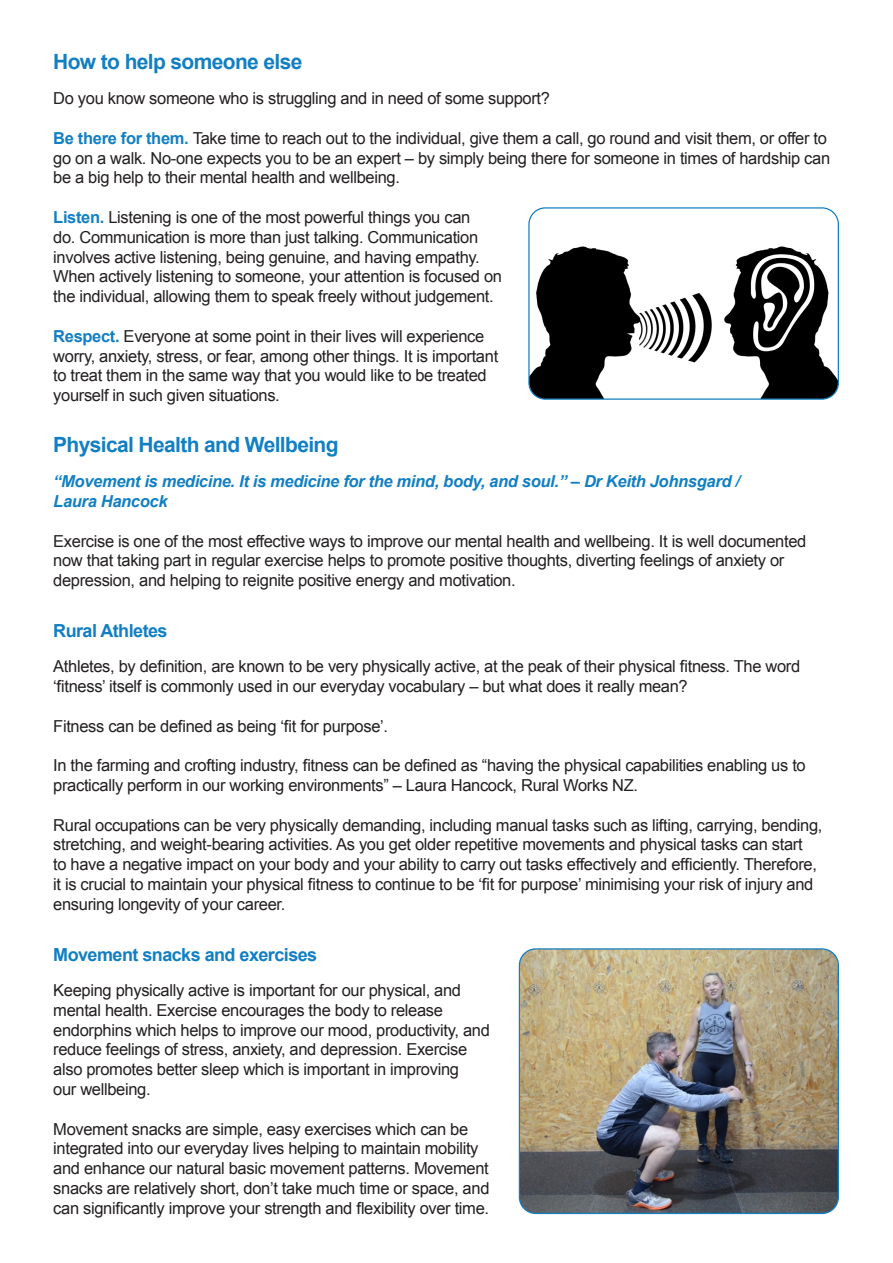
<style>
.page{position:relative;width:893px;height:1263px;background:#fff}
.page>*{position:absolute;margin:0;border:0;box-sizing:border-box;transform-origin:0 0}
.t1{font:700 21px "Arial";letter-spacing:-.03em;color:#127fc2}
.t2{font:700 18px "Arial";letter-spacing:-.03em;color:#127fc2}
.t3{font:16.5px/19.8px "Arial";letter-spacing:-.02em;color:#231f20}
.t4{font:italic 700 16.5px "Arial";letter-spacing:-.02em;color:#127fc2}
.s1{font-weight:700;color:#127fc2}
</style>
<div class="page">
<img style="left:519px;top:950px;width:318px;height:263px">
<div style="left:519px;top:948px;width:320px;height:266px;border:1px solid #127fc2;border-radius:16px"></div>
<img style="left:530px;top:209px;width:307px;height:189px">
<div style="left:528px;top:207px;width:311px;height:193px;border:1px solid #127fc2;border-radius:16px"></div>
<p class="t1" style="left:53px;top:48px;width:251px">How to help someone else</p>
<p class="t3" style="left:53px;top:89px;width:498px">Do you know someone who is struggling and in need of some support?</p>
<p class="t3" style="left:53px;top:128px;width:778px"><span class="s1">Be there for them.</span> Take time to reach out to the individual, give them a call, go round and visit them, or offer to go on a walk. No-one expects you to be an expert – by simply being there for someone in times of hardship can be a big help to their mental health and wellbeing.</p>
<p class="t3" style="left:53px;top:207px;width:450px"><span class="s1">Listen.</span> Listening is one of the most powerful things you can<br>do. Communication is more than just talking. Communication involves active listening, being genuine, and having empathy.<br>When actively listening to someone, your attention is focused on the individual, allowing them to speak freely without judgement.</p>
<p class="t3" style="left:53px;top:326px;width:446px"><span class="s1">Respect.</span> Everyone at some point in their lives will experience worry, anxiety, stress, or fear, among other things. It is important to treat them in the same way that you would like to be treated yourself in such given situations.</p>
<p class="t1" style="left:53px;top:431px;width:287px">Physical Health and Wellbeing</p>
<p class="t4" style="left:53px;top:471px;width:688px">“Movement is medicine. It is medicine for the mind, body, and soul.” – Dr Keith Johnsgard /</p>
<p class="t4" style="left:53px;top:490px;width:116px">Laura Hancock</p>
<p class="t3" style="left:53px;top:531px;width:755px">Exercise is one of the most effective ways to improve our mental health and wellbeing. It is well documented now that taking part in regular exercise helps to promote positive thoughts, diverting feelings of anxiety or depression, and helping to reignite positive energy and motivation.</p>
<p class="t2" style="left:53px;top:619px;width:116px">Rural Athletes</p>
<p class="t3" style="left:53px;top:657px;width:748px">Athletes, by definition, are known to be very physically active, at the peak of their physical fitness. The word ‘fitness’ itself is commonly used in our everyday vocabulary – but what does it really mean?</p>
<p class="t3" style="left:53px;top:716px;width:336px">Fitness can be defined as being ‘fit for purpose’.</p>
<p class="t3" style="left:53px;top:756px;width:754px">In the farming and crofting industry, fitness can be defined as “having the physical capabilities enabling us to practically perform in our working environments” – Laura Hancock, Rural Works NZ.</p>
<p class="t3" style="left:53px;top:815px;width:771px">Rural occupations can be very physically demanding, including manual tasks such as lifting, carrying, bending, stretching, and weight-bearing activities. As you get older repetitive movements and physical tasks can start<br>to have a negative impact on your body and your ability to carry out tasks effectively and efficiently. Therefore, it is crucial to maintain your physical fitness to continue to be ‘fit for purpose’ minimising your risk of injury and ensuring longevity of your career.</p>
<p class="t2" style="left:53px;top:943px;width:266px">Movement snacks and exercises</p>
<p class="t3" style="left:53px;top:980px;width:438px">Keeping physically active is important for our physical, and mental health. Exercise encourages the body to release endorphins which helps to improve our mood, productivity, and reduce feelings of stress, anxiety, and depression. Exercise also promotes better sleep which is important in improving<br>our wellbeing.</p>
<p class="t3" style="left:53px;top:1119px;width:438px">Movement snacks are simple, easy exercises which can be integrated into our everyday lives helping to maintain mobility and enhance our natural basic movement patterns. Movement snacks are relatively short, don’t take much time or space, and can significantly improve your strength and flexibility over time.</p>
</div>
